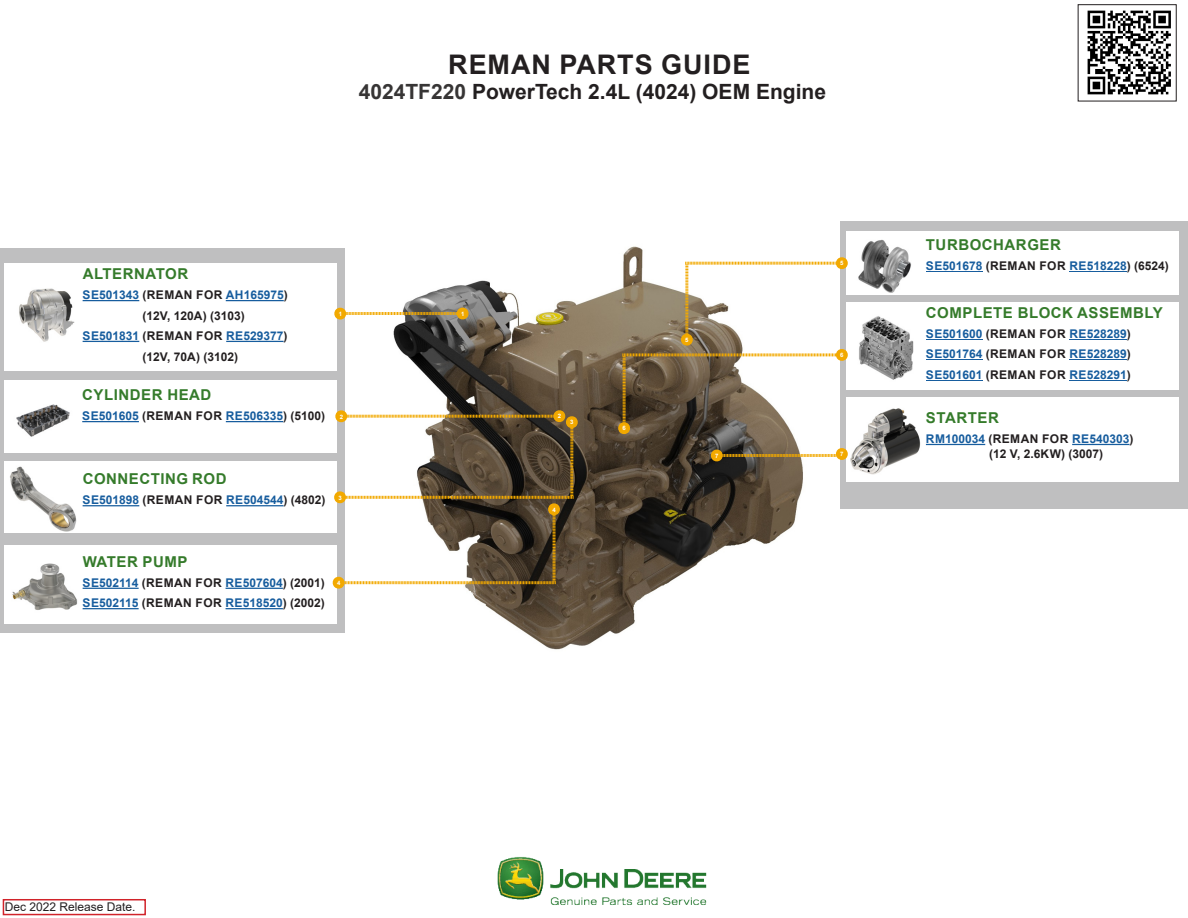
<style>
.page{position:relative;width:1188px;height:918px;background:#fff}
.page>*{position:absolute;margin:0;border:0;box-sizing:border-box;transform-origin:0 0}
.Main_sub_bold_header{font:700 27px "Arial";letter-spacing:.035em;color:#231f20}
.Main_sub_bold_header-2{font:700 21px "Arial";color:#231f20}
.Filter_Name{font:700 15px "Arial";letter-spacing:.035em;color:#357b2b}
.Filter_Name-2{font:700 12px/20.4px "Arial";color:#175d9e;text-align:justify}
.Filter_Name-3{font:700 12px/14.4px "Arial";color:#231f20}
.t1{font:12px "Arial";color:#231f20}
.Replace_Copy{font:700 6px "Arial";color:#fff}
.s1{color:#373535}
.s2{color:#231f20}
.s3{color:#175d9e}
</style>
<div class="page">
<div style="left:840px;top:221px;width:348px;height:288px;background:#bfbfc0"></div>
<div style="left:0;top:248px;width:345px;height:385px;background:#bfbfc0"></div>
<img style="left:393px;top:246px;width:410px;height:404px">
<div style="left:847px;top:398px;width:332px;height:84px;background:#fff"></div>
<img style="left:850px;top:408px;width:71px;height:67px">
<hr style="left:926px;top:444px;width:59px;height:1px;background:#175d9e">
<hr style="left:1072px;top:444px;width:58px;height:1px;background:#175d9e">
<div style="left:847px;top:231px;width:332px;height:64px;background:#fff"></div>
<img style="left:858px;top:239px;width:53px;height:54px">
<div style="left:847px;top:302px;width:332px;height:88px;background:#fff"></div>
<img style="left:859px;top:316px;width:55px;height:64px">
<hr style="left:926px;top:271px;width:57px;height:1px;background:#175d9e">
<hr style="left:1069px;top:271px;width:58px;height:1px;background:#175d9e">
<hr style="left:926px;top:339px;width:57px;height:1px;background:#175d9e">
<hr style="left:1069px;top:339px;width:58px;height:1px;background:#175d9e">
<hr style="left:926px;top:360px;width:57px;height:1px;background:#175d9e">
<hr style="left:1069px;top:360px;width:58px;height:1px;background:#175d9e">
<hr style="left:926px;top:380px;width:57px;height:1px;background:#175d9e">
<hr style="left:1069px;top:380px;width:58px;height:1px;background:#175d9e">
<div style="left:4px;top:462px;width:333px;height:71px;background:#fff"></div>
<hr style="left:83px;top:505px;width:56px;height:1px;background:#175d9e">
<hr style="left:226px;top:505px;width:58px;height:1px;background:#175d9e">
<img style="left:10px;top:466px;width:67px;height:66px">
<div style="left:4px;top:380px;width:332px;height:72px;background:#fff"></div>
<hr style="left:82px;top:421px;width:57px;height:1px;background:#175d9e">
<hr style="left:226px;top:421px;width:57px;height:1px;background:#175d9e">
<img style="left:16px;top:404px;width:54px;height:33px">
<div style="left:4px;top:545px;width:333px;height:79px;background:#fff"></div>
<hr style="left:83px;top:588px;width:56px;height:1px;background:#175d9e">
<hr style="left:226px;top:588px;width:57px;height:1px;background:#175d9e">
<hr style="left:83px;top:608px;width:56px;height:1px;background:#175d9e">
<hr style="left:226px;top:608px;width:57px;height:1px;background:#175d9e">
<img style="left:12px;top:563px;width:66px;height:47px">
<div style="left:3px;top:899px;width:143px;height:16px;background:#fff;border:2px solid #d1232a"></div>
<div style="left:4px;top:263px;width:333px;height:108px;background:#fff"></div>
<img style="left:19px;top:288px;width:56px;height:54px">
<hr style="left:83px;top:300px;width:56px;height:1px;background:#175d9e">
<hr style="left:226px;top:300px;width:58px;height:1px;background:#175d9e">
<hr style="left:83px;top:341px;width:56px;height:1px;background:#175d9e">
<hr style="left:226px;top:341px;width:58px;height:1px;background:#175d9e">
<img style="left:497px;top:857px;width:210px;height:48px">
<svg style="left:334px;top:306px;width:134px;height:15px"></svg>
<svg style="left:331px;top:408px;width:247px;height:183px"></svg>
<svg style="left:616px;top:255px;width:232px;height:181px"></svg>
<svg style="left:709px;top:446px;width:139px;height:17px"></svg>
<img style="left:1087px;top:10px;width:84px;height:85px">
<div style="left:1078px;top:4px;width:99px;height:97px;border:1px solid #231f20"></div>
<p class="Main_sub_bold_header" style="left:448px;top:45px;width:304px">REMAN PARTS GUIDE</p>
<p class="Main_sub_bold_header-2" style="left:359px;top:77px;width:469px"><span class="s1">4024TF220</span> PowerTech 2.4L (4024) OEM Engine</p>
<p class="Filter_Name" style="left:83px;top:263px;width:107px">ALTERNATOR</p>
<p class="Filter_Name-2" style="left:83px;top:285px;width:207px">SE501343 <span class="s2">(REMAN FOR</span> AH165975<span class="s2">)</span></p>
<p class="Filter_Name-3" style="left:142px;top:308px;width:104px">(12V, 120A) (3103)</p>
<p class="Filter_Name-2" style="left:83px;top:326px;width:206px">SE501831 <span class="s2">(REMAN FOR</span> RE529377<span class="s2">)</span></p>
<p class="Filter_Name-3" style="left:142px;top:349px;width:97px">(12V, 70A) (3102)</p>
<p class="Filter_Name" style="left:82px;top:384px;width:131px">CYLINDER HEAD</p>
<p class="Filter_Name-2" style="left:82px;top:406px;width:244px">SE501605 <span class="s2">(REMAN FOR</span> RE506335<span class="s2">) (5100)</span></p>
<p class="Replace_Copy" style="left:339px;top:310px;width:5px">1</p>
<p class="Replace_Copy" style="left:461px;top:309px;width:5px">1</p>
<p class="Replace_Copy" style="left:340px;top:412px;width:5px">2</p>
<p class="Replace_Copy" style="left:558px;top:412px;width:5px">2</p>
<p class="Replace_Copy" style="left:570px;top:418px;width:5px">3</p>
<p class="Filter_Name" style="left:83px;top:468px;width:145px">CONNECTING ROD</p>
<p class="Filter_Name-2" style="left:83px;top:490px;width:244px">SE501898 <span class="s2">(REMAN FOR</span> RE504544<span class="s2">) (4802)</span></p>
<p class="Replace_Copy" style="left:338px;top:493px;width:5px">3</p>
<p class="Filter_Name" style="left:83px;top:551px;width:106px">WATER PUMP</p>
<p class="Filter_Name-2" style="left:83px;top:573px;width:244px">SE502114 <span class="s2">(REMAN FOR</span> RE507604<span class="s2">) (2001)</span></p>
<p class="Filter_Name-2" style="left:83px;top:593px;width:244px">SE502115 <span class="s2">(REMAN FOR</span> RE518520<span class="s2">) (2002)</span></p>
<p class="Replace_Copy" style="left:337px;top:579px;width:5px">4</p>
<p class="Replace_Copy" style="left:552px;top:505px;width:5px">4</p>
<p class="Replace_Copy" style="left:623px;top:424px;width:5px">6</p>
<p class="Replace_Copy" style="left:685px;top:336px;width:5px">5</p>
<p class="Replace_Copy" style="left:840px;top:259px;width:5px">5</p>
<p class="Replace_Copy" style="left:840px;top:351px;width:5px">6</p>
<p class="Replace_Copy" style="left:715px;top:451px;width:5px">7</p>
<p class="Replace_Copy" style="left:840px;top:450px;width:5px">7</p>
<p class="Filter_Name" style="left:926px;top:234px;width:136px">TURBOCHARGER</p>
<p class="Filter_Name-2" style="left:926px;top:256px;width:244px">SE501678 <span class="s2">(REMAN FOR</span> RE518228<span class="s2">) (6524)</span></p>
<p class="Filter_Name" style="left:926px;top:302px;width:238px">COMPLETE BLOCK ASSEMBLY</p>
<p class="Filter_Name-2" style="left:926px;top:324px;width:206px">SE501600 <span class="s2">(REMAN FOR</span> RE528289<span class="s2">)<br></span>SE501764 <span class="s2">(REMAN FOR</span> RE528289<span class="s2">)<br></span>SE501601 <span class="s2">(REMAN FOR</span> RE528291<span class="s2">)</span></p>
<p class="Filter_Name" style="left:926px;top:407px;width:74px">STARTER</p>
<p class="Filter_Name-3" style="left:989px;top:432px;width:146px;text-indent:-63px"><span class="s3">RM100034</span> (REMAN FOR <span class="s3">RE540303</span>) (12 V, 2.6KW) (3007)</p>
<p class="t1" style="left:5px;top:898px;width:132px">Dec 2022 Release Date.</p>
</div>
